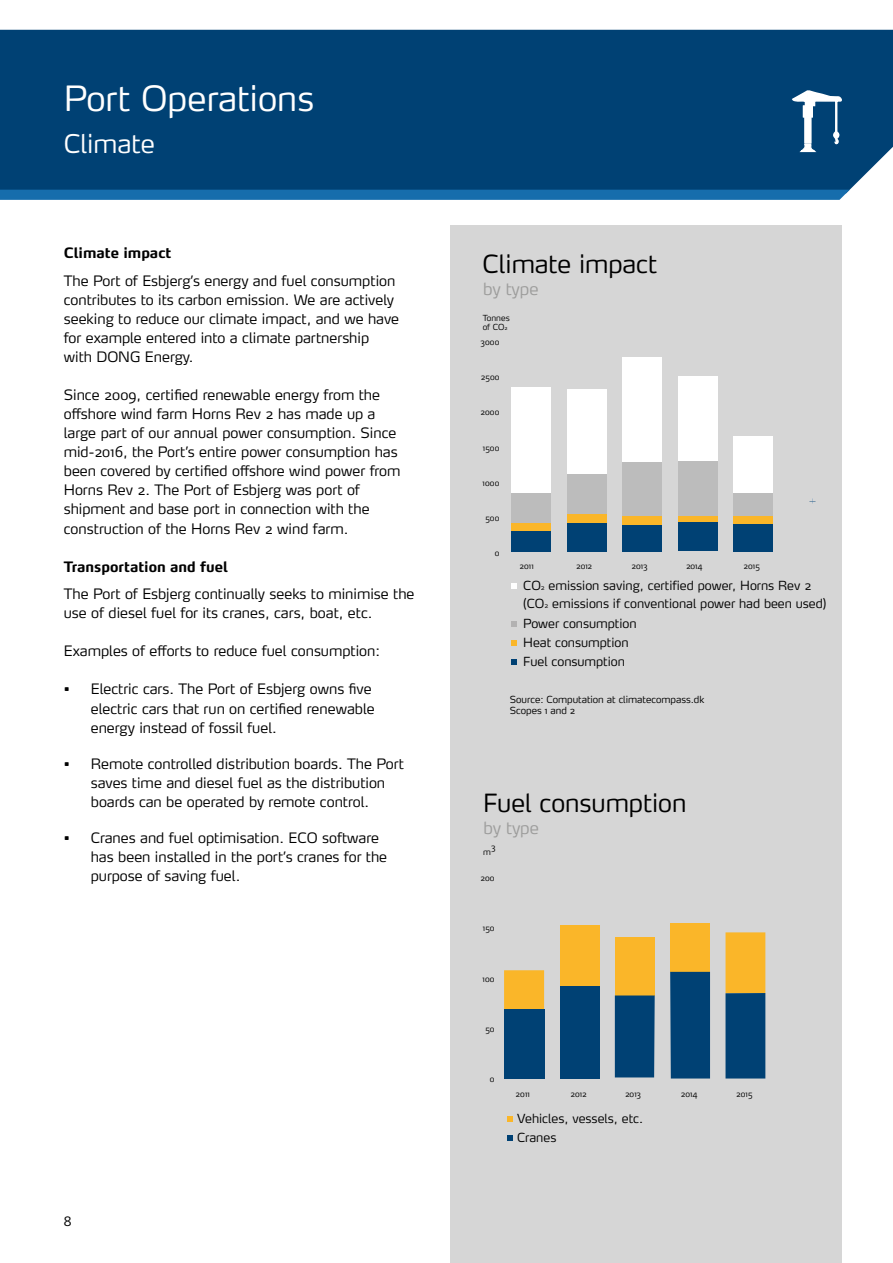
<style>
.page{position:relative;width:893px;height:1263px;background:#fff}
.page>*{position:absolute;margin:0;border:0;box-sizing:border-box;transform-origin:0 0}
.t1{font:300 34.5px "Max";color:#fff}
.t2{font:300 25.5px "Max";color:#fff}
.t3{font:300 24.9px "Max";color:#000}
.t4{font:300 16.5px "Max";letter-spacing:-.005em;color:#9d9d9c}
.t5{font:300 14.25px/19px "Max";color:#000}
.t6{font:700 14.25px "Max";color:#000}
.t7{font:14.25px "Frutiger Next Pro";color:#000}
.t8{font:300 12.45px/19.4px "Max";color:#000}
.t9{font:300 9.6px/11.6px "Max";color:#000}
.t10{font:300 8.25px/9.9px "Max";letter-spacing:.01em;color:#000}
.s1{font-size:5.55px}
.s2{font-size:6.9px}
</style>
<div class="page">
<div style="left:0;top:30px;width:893px;height:160px;background:#004174"></div>
<svg style="left:0;top:190px;width:850px;height:10px"></svg>
<div style="left:451px;top:225px;width:391px;height:1038px;background:#d6d6d6"></div>
<div style="left:504px;top:970px;width:40px;height:39px;background:#fab629"></div>
<div style="left:560px;top:925px;width:39px;height:60px;background:#fab629"></div>
<div style="left:615px;top:937px;width:40px;height:58px;background:#fab629"></div>
<div style="left:670px;top:923px;width:40px;height:49px;background:#fab629"></div>
<div style="left:725px;top:932px;width:40px;height:61px;background:#fab629"></div>
<div style="left:504px;top:1009px;width:40px;height:69px;background:#004174"></div>
<div style="left:560px;top:985px;width:39px;height:93px;background:#004174"></div>
<div style="left:615px;top:995px;width:40px;height:82px;background:#004174"></div>
<div style="left:670px;top:972px;width:40px;height:106px;background:#004174"></div>
<div style="left:725px;top:993px;width:40px;height:85px;background:#004174"></div>
<svg style="left:507px;top:1135px;width:6px;height:6px"></svg>
<svg style="left:507px;top:1116px;width:6px;height:5px"></svg>
<div style="left:512px;top:388px;width:39px;height:105px;background:#fff"></div>
<div style="left:567px;top:390px;width:40px;height:84px;background:#fff"></div>
<div style="left:622px;top:357px;width:40px;height:105px;background:#fff"></div>
<div style="left:678px;top:376px;width:39px;height:85px;background:#fff"></div>
<div style="left:733px;top:437px;width:40px;height:56px;background:#fff"></div>
<div style="left:512px;top:493px;width:39px;height:30px;background:#bcbcbc"></div>
<div style="left:567px;top:474px;width:40px;height:40px;background:#bcbcbc"></div>
<div style="left:622px;top:462px;width:40px;height:55px;background:#bcbcbc"></div>
<div style="left:678px;top:461px;width:39px;height:55px;background:#bcbcbc"></div>
<div style="left:733px;top:493px;width:40px;height:24px;background:#bcbcbc"></div>
<div style="left:512px;top:523px;width:39px;height:8px;background:#fab629"></div>
<div style="left:567px;top:514px;width:40px;height:9px;background:#fab629"></div>
<div style="left:622px;top:517px;width:40px;height:8px;background:#fab629"></div>
<div style="left:678px;top:516px;width:39px;height:6px;background:#fab629"></div>
<div style="left:733px;top:517px;width:40px;height:7px;background:#fab629"></div>
<div style="left:512px;top:531px;width:39px;height:20px;background:#004174"></div>
<div style="left:567px;top:523px;width:40px;height:28px;background:#004174"></div>
<div style="left:622px;top:525px;width:40px;height:26px;background:#004174"></div>
<div style="left:678px;top:522px;width:39px;height:29px;background:#004174"></div>
<div style="left:733px;top:524px;width:40px;height:27px;background:#004174"></div>
<svg style="left:511px;top:583px;width:6px;height:6px"></svg>
<svg style="left:511px;top:621px;width:6px;height:5px"></svg>
<svg style="left:511px;top:640px;width:6px;height:6px"></svg>
<svg style="left:511px;top:659px;width:6px;height:6px"></svg>
<svg style="left:792px;top:90px;width:50px;height:62px"></svg>
<h1 class="t1" style="left:64px;top:77px;width:252px">Port Operations</h1>
<h2 class="t2" style="left:64px;top:128px;width:93px">Climate</h2>
<p class="t6" style="left:64px;top:244px;width:109px">Climate impact</p>
<p class="t5" style="left:64px;top:271px;width:337px">The Port of Esbjerg’s energy and fuel consumption contributes to its carbon emission. We are actively seeking to reduce our climate impact, and we have for example entered into a climate partnership with DONG Energy.</p>
<p class="t5" style="left:64px;top:385px;width:338px">Since 2009, certified renewable energy from the offshore wind farm Horns Rev 2 has made up a large part of our annual power consumption. Since mid-2016, the Port’s entire power consumption has been covered by certified offshore wind power from Horns Rev 2. The Port of Esbjerg was port of shipment and base port in connection with the construction of the Horns Rev 2 wind farm.</p>
<p class="t6" style="left:64px;top:557px;width:166px">Transportation and fuel</p>
<p class="t5" style="left:64px;top:584px;width:352px">The Port of Esbjerg continually seeks to minimise the use of diesel fuel for its cranes, cars, boat, etc.</p>
<p class="t5" style="left:64px;top:641px;width:318px">Examples of efforts to reduce fuel consumption:</p>
<p class="t5" style="left:91px;top:679px;width:285px;text-indent:-27px">• Electric cars. The Port of Esbjerg owns five electric cars that run on certified renewable energy instead of fossil fuel.</p>
<p class="t5" style="left:64px;top:754px;width:342px;text-align:center">• Remote controlled distribution boards. The Port saves time and diesel fuel as the distribution boards can be operated by remote control.</p>
<p class="t5" style="left:91px;top:828px;width:298px;text-indent:-27px">• Cranes and fuel optimisation. ECO software has been installed in the port’s cranes for the purpose of saving fuel.</p>
<p class="t7" style="left:64px;top:1213px;width:9px">8</p>
<h3 class="t3" style="left:483px;top:248px;width:176px">Climate impact</h3>
<p class="t4" style="left:483px;top:279px;width:57px">by type</p>
<p class="t10" style="left:483px;top:312px;width:29px">Tonnes of CO<span class="s1">2</span></p>
<p class="t10" style="left:480px;top:337px;width:20px">3000</p>
<p class="t10" style="left:481px;top:372px;width:20px">2500</p>
<p class="t10" style="left:480px;top:407px;width:20px">2000</p>
<p class="t10" style="left:483px;top:442px;width:18px">1500</p>
<p class="t10" style="left:483px;top:478px;width:18px">1000</p>
<p class="t10" style="left:485px;top:513px;width:16px">500</p>
<p class="t10" style="left:495px;top:548px;width:6px">0</p>
<p class="t10" style="left:519px;top:560px;width:16px">2011</p>
<p class="t10" style="left:631px;top:560px;width:18px">2013</p>
<p class="t10" style="left:576px;top:560px;width:18px">2012</p>
<p class="t10" style="left:686px;top:560px;width:18px">2014</p>
<p class="t10" style="left:743px;top:560px;width:18px">2015</p>
<p class="t8" style="left:523px;top:577px;width:305px;line-height:17.2px">CO<span class="s2">2</span> emission saving, certified power, Horns Rev 2 (CO<span class="s2">2</span> emissions if conventional power had been used)</p>
<p class="t8" style="left:523px;top:613px;width:115px">Power consumption<br>Heat consumption<br>Fuel consumption</p>
<p class="t9" style="left:510px;top:693px;width:196px">Source: Computation at climatecompass.dk<br>Scopes 1 and 2</p>
<h3 class="t3" style="left:483px;top:787px;width:205px">Fuel consumption</h3>
<p class="t10" style="left:483px;top:847px;width:9px">m</p>
<p class="t4" style="left:483px;top:818px;width:57px">by type</p>
<p class="t10" style="left:491px;top:842px;width:6px">3</p>
<p class="t10" style="left:480px;top:873px;width:16px">200</p>
<p class="t10" style="left:483px;top:923px;width:13px">150</p>
<p class="t10" style="left:483px;top:973px;width:14px">100</p>
<p class="t10" style="left:485px;top:1024px;width:11px">50</p>
<p class="t10" style="left:490px;top:1074px;width:6px">0</p>
<p class="t10" style="left:516px;top:1089px;width:16px">2011</p>
<p class="t10" style="left:570px;top:1089px;width:18px">2012</p>
<p class="t10" style="left:625px;top:1089px;width:18px">2013</p>
<p class="t10" style="left:681px;top:1089px;width:18px">2014</p>
<p class="t10" style="left:736px;top:1089px;width:18px">2015</p>
<p class="t8" style="left:517px;top:1108px;width:128px">Vehicles, vessels, etc.<br>Cranes</p>
</div>
